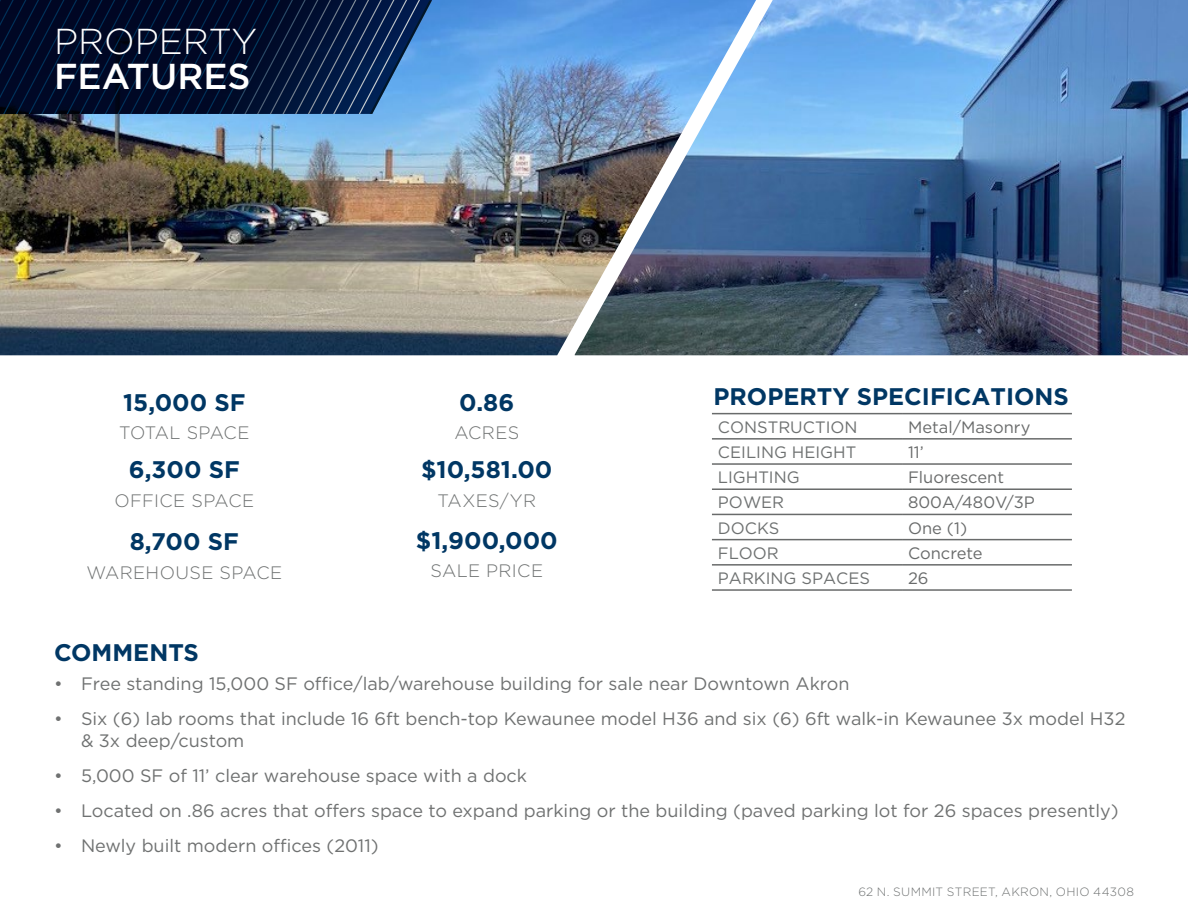
<style>
.page{position:relative;width:1188px;height:918px;background:#fff}
.page>*{position:absolute;margin:0;border:0;box-sizing:border-box;transform-origin:0 0}
.t1{font:300 36px "Gotham";color:#fff}
.t2{font:500 36px "Gotham";color:#fff}
.t3{font:700 24px "Gotham";color:#003764}
.t4{font:18px/21.6px "Gotham";color:#6f7171}
.t5{font:300 18px "Gotham";letter-spacing:.02em;color:#6e7171}
.t6{font:300 18px "Gotham";letter-spacing:-.025em;color:#6e7171}
.t7{font:16.5px "Gotham";color:#6e7171}
.t8{font:16.5px "Gotham";color:#696b6b}
.t9{font:300 12px "Gotham";letter-spacing:.025em;color:#6e7171}
</style>
<div class="page">
<img style="left:0;top:0;width:575px;height:355px">
<img style="left:575px;top:0;width:613px;height:355px">
<svg style="left:0;top:0;width:441px;height:114px;background:#0c1f43"></svg>
<hr style="left:712px;top:413px;width:190px;height:1px;background:#696b6b">
<hr style="left:902px;top:413px;width:170px;height:1px;background:#696b6b">
<hr style="left:712px;top:438px;width:190px;height:2px;background:#696b6b">
<hr style="left:902px;top:438px;width:170px;height:2px;background:#696b6b">
<hr style="left:712px;top:463px;width:190px;height:2px;background:#696b6b">
<hr style="left:902px;top:463px;width:170px;height:2px;background:#696b6b">
<hr style="left:712px;top:488px;width:190px;height:2px;background:#696b6b">
<hr style="left:902px;top:488px;width:170px;height:2px;background:#696b6b">
<hr style="left:712px;top:514px;width:190px;height:1px;background:#696b6b">
<hr style="left:902px;top:514px;width:170px;height:1px;background:#696b6b">
<hr style="left:712px;top:539px;width:190px;height:1px;background:#696b6b">
<hr style="left:902px;top:539px;width:170px;height:1px;background:#696b6b">
<hr style="left:712px;top:564px;width:190px;height:2px;background:#696b6b">
<hr style="left:902px;top:564px;width:170px;height:2px;background:#696b6b">
<hr style="left:712px;top:589px;width:190px;height:2px;background:#696b6b">
<hr style="left:902px;top:589px;width:170px;height:2px;background:#696b6b">
<h1 class="t1" style="left:54px;top:19px;width:205px">PROPERTY</h1>
<h1 class="t2" style="left:54px;top:53px;width:198px">FEATURES</h1>
<h2 class="t3" style="left:123px;top:386px;width:124px">15,000 SF</h2>
<p class="t6" style="left:119px;top:421px;width:132px">TOTAL SPACE</p>
<h2 class="t3" style="left:129px;top:454px;width:112px">6,300 SF</h2>
<p class="t5" style="left:114px;top:489px;width:141px">OFFICE SPACE</p>
<h2 class="t3" style="left:130px;top:526px;width:111px">8,700 SF</h2>
<p class="t5" style="left:86px;top:561px;width:197px">WAREHOUSE SPACE</p>
<h2 class="t3" style="left:459px;top:386px;width:56px">0.86</h2>
<p class="t5" style="left:454px;top:421px;width:66px">ACRES</p>
<h2 class="t3" style="left:421px;top:454px;width:133px">$10,581.00</h2>
<p class="t5" style="left:437px;top:489px;width:100px">TAXES/YR</p>
<h2 class="t3" style="left:416px;top:524px;width:143px">$1,900,000</h2>
<p class="t5" style="left:430px;top:559px;width:114px">SALE PRICE</p>
<h2 class="t3" style="left:714px;top:381px;width:357px">PROPERTY SPECIFICATIONS</h2>
<p class="t7" style="left:718px;top:416px;width:141px">CONSTRUCTION</p>
<p class="t8" style="left:908px;top:416px;width:124px">Metal/Masonry</p>
<p class="t7" style="left:718px;top:442px;width:140px">CEILING HEIGHT</p>
<p class="t8" style="left:908px;top:442px;width:17px">11’</p>
<p class="t7" style="left:718px;top:467px;width:83px">LIGHTING</p>
<p class="t8" style="left:908px;top:467px;width:98px">Fluorescent</p>
<p class="t7" style="left:718px;top:492px;width:68px">POWER</p>
<p class="t8" style="left:908px;top:492px;width:128px">800A/480V/3P</p>
<p class="t7" style="left:718px;top:517px;width:63px">DOCKS</p>
<p class="t8" style="left:908px;top:517px;width:61px">One (1)</p>
<p class="t7" style="left:718px;top:542px;width:62px">FLOOR</p>
<p class="t8" style="left:908px;top:542px;width:76px">Concrete</p>
<p class="t7" style="left:718px;top:568px;width:154px">PARKING SPACES</p>
<p class="t8" style="left:908px;top:568px;width:22px">26</p>
<h2 class="t3" style="left:54px;top:637px;width:146px">COMMENTS</h2>
<p class="t4" style="left:54px;top:673px;width:797px">• Free standing 15,000 SF office/lab/warehouse building for sale near Downtown Akron</p>
<p class="t4" style="left:81px;top:708px;width:1046px;text-indent:-27px">• Six (6) lab rooms that include 16 6ft bench-top Kewaunee model H36 and six (6) 6ft walk-in Kewaunee 3x model H32 &amp; 3x deep/custom</p>
<p class="t4" style="left:54px;top:764px;width:475px">• 5,000 SF of 11’ clear warehouse space with a dock</p>
<p class="t4" style="left:54px;top:799px;width:1066px">• Located on .86 acres that offers space to expand parking or the building (paved parking lot for 26 spaces presently)</p>
<p class="t4" style="left:54px;top:835px;width:326px">• Newly built modern offices (2011)</p>
<p class="t9" style="left:858px;top:884px;width:277px">62 N. SUMMIT STREET, AKRON, OHIO 44308</p>
</div>
